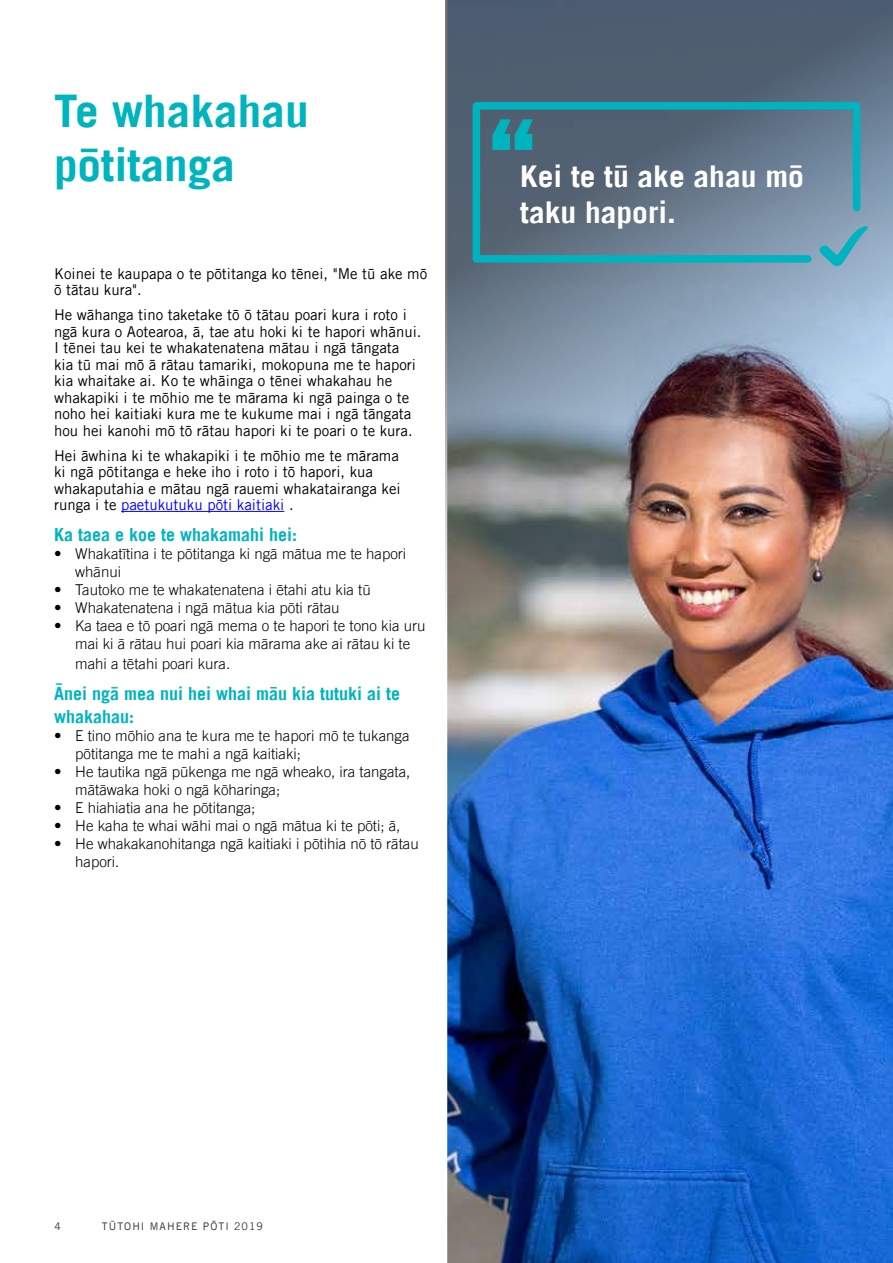
<style>
.page{position:relative;width:893px;height:1263px;background:#fff}
.page>*{position:absolute;margin:0;border:0;box-sizing:border-box;transform-origin:0 0}
.t1{font:800 90px "Trade Gothic Next LT Pro";color:#00b4be;scale:1.05 1}
.t2{font:700 45px/54px "Trade Gothic LT Std";color:#00b4be;scale:1.05 1}
.t3{font:700 30px/36px "Trade Gothic LT Std";color:#fff;scale:1.05 1}
.t4{font:700 18px/22.5px "Trade Gothic LT Std";color:#00b4be}
.t5{font:15px/16.5px "Trade Gothic LT Std";color:#000}
.t6{font:300 15px/18px "Trade Gothic LT Std";color:#000}
.t7{font:10.5px "Trade Gothic LT Std";letter-spacing:.1em;color:#333}
.s1{color:#00f}
</style>
<div class="page">
<svg style="left:447px;top:758px;width:446px;height:505px;background:#2062c1"></svg>
<img style="left:446px;top:0;width:447px;height:758px">
<hr style="left:121px;top:511px;width:163px;height:1px;background:#00f">
<svg style="left:469px;top:98px;width:395px;height:168px;background:#567a8b"></svg>
<svg style="left:819px;top:226px;width:49px;height:43px;background:#6baabf"></svg>
<h2 class="t2" style="left:54px;top:83px;width:244px">Te whakahau pōtitanga</h2>
<p class="t5" style="left:54px;top:265px;width:375px">Koinei te kaupapa o te pōtitanga ko tēnei, "Me tū ake mō ō tātau kura".</p>
<p class="t5" style="left:54px;top:306px;width:369px">He wāhanga tino taketake tō ō tātau poari kura i roto i ngā kura o Aotearoa, ā, tae atu hoki ki te hapori whānui.<br>I tēnei tau kei te whakatenatena mātau i ngā tāngata kia tū mai mō ā rātau tamariki, mokopuna me te hapori kia whaitake ai. Ko te whāinga o tēnei whakahau he whakapiki i te mōhio me te mārama ki ngā painga o te noho hei kaitiaki kura me te kukume mai i ngā tāngata hou hei kanohi mō tō rātau hapori ki te poari o te kura.</p>
<p class="t5" style="left:54px;top:447px;width:348px">Hei āwhina ki te whakapiki i te mōhio me te mārama ki ngā pōtitanga e heke iho i roto i tō hapori, kua whakaputahia e mātau ngā rauemi whakatairanga kei runga i te <span class="s1">paetukutuku pōti kaitiaki</span> .</p>
<p class="t4" style="left:54px;top:523px;width:245px">Ka taea e koe te whakamahi hei:</p>
<p class="t6" style="left:75px;top:545px;width:332px;text-indent:-21px">• Whakatītina i te pōtitanga ki ngā mātua me te hapori whānui</p>
<p class="t6" style="left:54px;top:581px;width:318px">• Tautoko me te whakatenatena i ētahi atu kia tū</p>
<p class="t6" style="left:54px;top:599px;width:287px">• Whakatenatena i ngā mātua kia pōti rātau</p>
<p class="t6" style="left:54px;top:617px;width:373px;text-align:center">• Ka taea e tō poari ngā mema o te hapori te tono kia uru mai ki ā rātau hui poari kia mārama ake ai rātau ki te</p>
<p class="t6" style="left:75px;top:654px;width:157px">mahi a tētahi poari kura.</p>
<p class="t4" style="left:54px;top:682px;width:348px">Ānei ngā mea nui hei whai māu kia tutuki ai te whakahau:</p>
<p class="t6" style="left:75px;top:726px;width:336px;text-indent:-21px">• E tino mōhio ana te kura me te hapori mō te tukanga pōtitanga me te mahi a ngā kaitiaki;</p>
<p class="t6" style="left:75px;top:762px;width:337px;text-indent:-21px">• He tautika ngā pūkenga me ngā wheako, ira tangata, mātāwaka hoki o ngā kōharinga;</p>
<p class="t6" style="left:54px;top:798px;width:203px">• E hiahiatia ana he pōtitanga;</p>
<p class="t6" style="left:54px;top:816px;width:348px">• He kaha te whai wāhi mai o ngā mātua ki te pōti; ā,</p>
<p class="t6" style="left:75px;top:834px;width:345px;text-indent:-21px">• He whakakanohitanga ngā kaitiaki i pōtihia nō tō rātau hapori.</p>
<h1 class="t1" style="left:487px;top:89px;width:49px">“</h1>
<h3 class="t3" style="left:520px;top:158px;width:272px">Kei te tū ake ahau mō taku hapori.</h3>
<p class="t7" style="left:54px;top:1220px;width:8px">4</p>
<p class="t7" style="left:102px;top:1220px;width:163px">TŪTOHI MAHERE PŌTI 2019</p>
</div>
